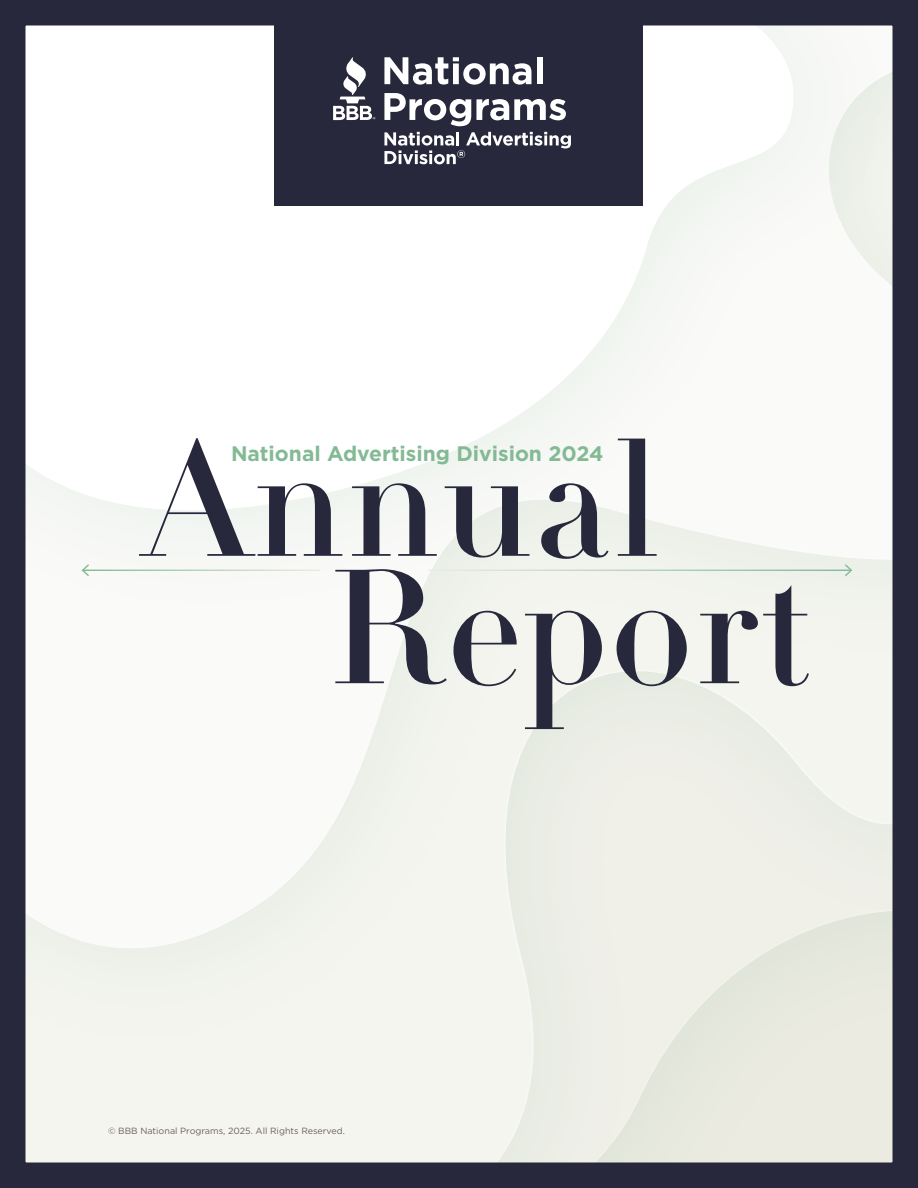
<style>
.page{position:relative;width:918px;height:1188px;background:#fff}
.page>*{position:absolute;margin:0;border:0;box-sizing:border-box;transform-origin:0 0}
.t1{font:159.3px/127.4px "Didot LT Pro Headline";color:#28283c}
.t2{font:700 21px "Gotham";color:#83ba94}
.t3{font:9px "Gotham";color:#6e5f5f}
</style>
<div class="page">
<div style="left:0;top:0;width:918px;height:1188px;background:linear-gradient(to right,#f9f9f6,#e8e9de)"></div>
<div style="left:0;top:0;width:918px;height:1057px;background:#83ba94;opacity:.15"></div>
<div style="left:0;top:0;width:918px;height:950px;background:#f5f5f0"></div>
<div style="left:0;top:0;width:901px;height:621px;background:#83ba94;opacity:.15"></div>
<div style="left:0;top:0;width:805px;height:513px;background:#fff"></div>
<div style="left:0;top:0;width:918px;height:1188px;border:26px solid #28283c"></div>
<div style="left:274px;top:26px;width:370px;height:180px;background:#28283c"></div>
<svg style="left:384px;top:132px;width:187px;height:32px"></svg>
<svg style="left:384px;top:57px;width:147px;height:28px"></svg>
<div style="left:537px;top:57px;width:6px;height:27px;background:#fff"></div>
<svg style="left:384px;top:93px;width:182px;height:33px"></svg>
<svg style="left:333px;top:57px;width:43px;height:63px"></svg>
<hr style="left:429px;top:570px;width:422px;height:1px;background:#fff">
<svg style="left:843px;top:563px;width:10px;height:15px"></svg>
<hr style="left:83px;top:570px;width:237px;height:1px;background:#fff">
<svg style="left:81px;top:563px;width:10px;height:15px"></svg>
<h1 class="t1" style="left:329px;top:440px;width:482px;text-indent:-186px">Annual<br>Report</h1>
<h2 class="t2" style="left:231px;top:439px;width:374px">National Advertising Division 2024</h2>
<p class="t3" style="left:108px;top:1125px;width:239px">© BBB National Programs, 2025. All Rights Reserved.</p>
</div>
